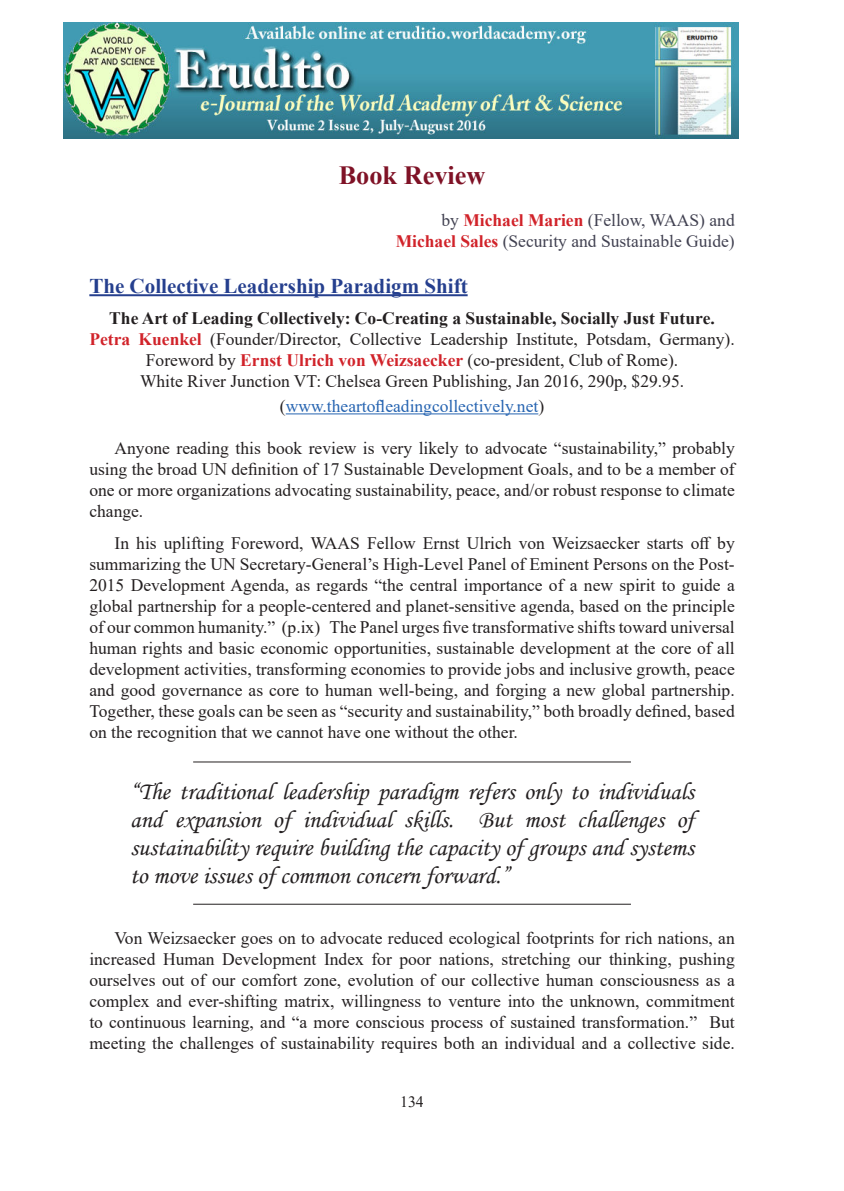
<style>
.page{position:relative;width:844px;height:1191px;background:#fff}
.page>*{position:absolute;margin:0;border:0;box-sizing:border-box;transform-origin:0 0}
.t1{font:700 26.25px "Times New Roman";color:#7f1226}
.t2{font:24.5px/28px "Monotype Corsiva";color:#231f20;text-align:justify}
.t3{font:700 21px "Times New Roman";color:#253f8e}
.t4{font:17.5px/21px "Times New Roman";color:#231f20;text-align:justify}
.t5{font:17.5px/21px "Times New Roman";color:#414151;text-align:right}
.t6{font:17.5px "Times New Roman";color:#2664b1}
.t7{font:15.75px "Times New Roman";color:#231f20}
.s1{font-weight:700;color:#d1232a}
.s2{font-weight:700}
.s3{color:#231f20}
</style>
<div class="page">
<hr style="left:89px;top:294px;width:378px;height:2px;background:#253f8e">
<hr style="left:286px;top:413px;width:252px;height:1px;background:#2664b1">
<hr style="left:193px;top:761px;width:437px;height:1px;background:#231f20">
<hr style="left:193px;top:904px;width:437px;height:1px;background:#231f20">
<img style="left:63px;top:23px;width:675px;height:116px">
<h1 class="t1" style="left:338px;top:166px;width:148px">Book Review</h1>
<p class="t5" style="left:395px;top:211px;width:340px">by <span class="s1">Michael Marien</span> (Fellow, WAAS) and<br><span class="s1">Michael Sales</span> (Security and Sustainable Guide)</p>
<p class="t3" style="left:89px;top:279px;width:379px">The Collective Leadership Paradigm Shift</p>
<p class="t4" style="left:89px;top:309px;width:646px;text-align:center"><span class="s2">The Art of Leading Collectively: Co-Creating a Sustainable, Socially Just Future.<br></span><span class="s1">Petra Kuenkel</span> (Founder/Director, Collective Leadership Institute, Potsdam, Germany).<br>Foreword by <span class="s1">Ernst Ulrich von Weizsaecker</span> (co-president, Club of Rome).<br>White River Junction VT: Chelsea Green Publishing, Jan 2016, 290p, $29.95.</p>
<p class="t6" style="left:280px;top:394px;width:266px"><span class="s3">(</span>www.theartofleadingcollectively.net<span class="s3">)</span></p>
<p class="t4" style="left:89px;top:439px;width:646px;text-indent:25px">Anyone reading this book review is very likely to advocate “sustainability,” probably using the broad UN definition of 17 Sustainable Development Goals, and to be a member of one or more organizations advocating sustainability, peace, and/or robust response to climate change.</p>
<p class="t4" style="left:89px;top:531px;width:646px;text-indent:25px">In his uplifting Foreword, WAAS Fellow Ernst Ulrich von Weizsaecker starts off by summarizing the UN Secretary-General’s High-Level Panel of Eminent Persons on the Post-2015 Development Agenda, as regards “the central importance of a new spirit to guide a global partnership for a people-centered and planet-sensitive agenda, based on the principle of our common humanity.” (p.ix) The Panel urges five transformative shifts toward universal human rights and basic economic opportunities, sustainable development at the core of all development activities, transforming economies to provide jobs and inclusive growth, peace and good governance as core to human well-being, and forging a new global partnership.<br>Together, these goals can be seen as “security and sustainability,” both broadly defined, based on the recognition that we cannot have one without the other.</p>
<p class="t2" style="left:130px;top:779px;width:565px">“The traditional leadership paradigm refers only to individuals and expansion of individual skills. But most challenges of sustainability require building the capacity of groups and systems to move issues of common concern forward.”</p>
<p class="t4" style="left:89px;top:929px;width:646px;text-indent:25px">Von Weizsaecker goes on to advocate reduced ecological footprints for rich nations, an increased Human Development Index for poor nations, stretching our thinking, pushing ourselves out of our comfort zone, evolution of our collective human consciousness as a complex and ever-shifting matrix, willingness to venture into the unknown, commitment to continuous learning, and “a more conscious process of sustained transformation.” But meeting the challenges of sustainability requires both an individual and a collective side.</p>
<p class="t7" style="left:400px;top:1095px;width:25px">134</p>
</div>
